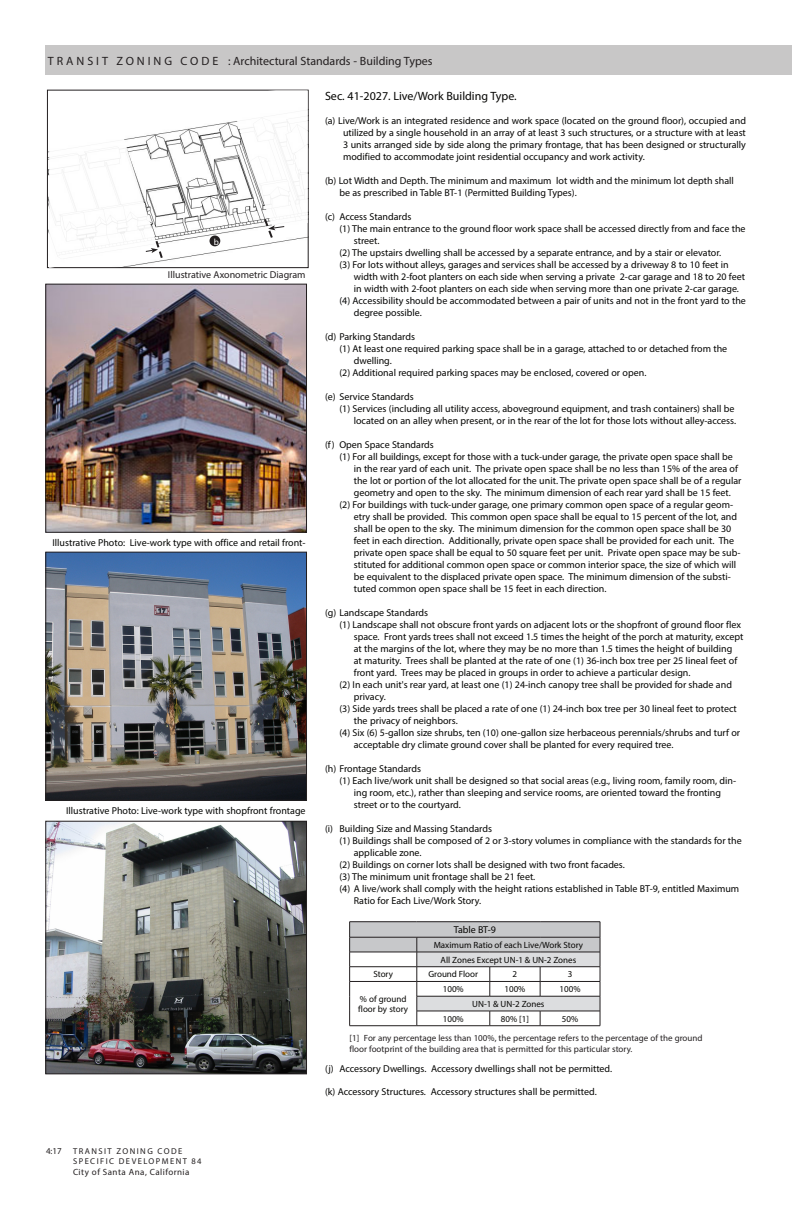
<style>
.page{position:relative;width:792px;height:1224px;background:#fff}
.page>*{position:absolute;margin:0;border:0;box-sizing:border-box;transform-origin:0 0}
.Image_Caption{font:12px "Myriad Pro";color:#231f20}
.body_header{font:12px "Myriad Pro";color:#050503}
.Image_Caption-2{font:12px "Myriad Pro";letter-spacing:.245em;color:#231f20}
.body_header-2{font:10px/12px "Myriad Pro";color:#050503}
.t1{font:10px/12px "Myriad Pro";color:#070605}
.t2{font:10px "Myriad Pro";color:#040503}
.t3{font:10px/12px "Myriad Pro";color:#040505}
.Image_Caption-3{font:10px "Myriad Pro";color:#050503}
.t4{font:10px "Myriad Pro";color:#231f20}
.t5{font:10px "Myriad Pro";color:#070604}
.Image_Caption-4{font:9px/10.8px "Myriad Pro";color:#231f20}
.t6{font:9px/10.8px "Myriad Pro";color:#070604}
.Image_Caption-5{font:9px "Myriad Pro";letter-spacing:.05em;color:#231f20}
.t7{font:9px "Myriad Pro";color:#040503}
.t8{font:9px "Myriad Pro";color:#fff}
.t9{font:8.5px/10.2px "Myriad Pro";letter-spacing:.17em;color:#231f20}
</style>
<div class="page">
<div style="left:45px;top:45px;width:747px;height:30px;background:#c8c7c7"></div>
<img style="left:48px;top:554px;width:257px;height:244px">
<div style="left:46px;top:552px;width:261px;height:248px;border:1px solid #231f20"></div>
<img style="left:48px;top:823px;width:257px;height:249px">
<div style="left:46px;top:821px;width:261px;height:253px;border:1px solid #231f20"></div>
<img style="left:164px;top:122px;width:128px;height:139px">
<div style="left:47px;top:90px;width:261px;height:178px;border:1px solid #231f20"></div>
<div style="left:210px;top:236px;width:10px;height:10px;background:#231f20;border-radius:50%"></div>
<svg style="left:229px;top:90px;width:79px;height:150px"></svg>
<svg style="left:49px;top:91px;width:115px;height:177px"></svg>
<img style="left:48px;top:286px;width:257px;height:244px">
<div style="left:46px;top:284px;width:261px;height:248px;border:1px solid #231f20"></div>
<hr style="left:350px;top:1026px;width:67px;height:1px;background:#231f20">
<hr style="left:417px;top:1026px;width:73px;height:1px;background:#231f20">
<hr style="left:490px;top:1026px;width:50px;height:1px;background:#231f20">
<hr style="left:540px;top:1026px;width:60px;height:1px;background:#231f20">
<svg style="left:349px;top:922px;width:252px;height:104px"></svg>
<hr style="left:417px;top:1011px;width:73px;height:1px;background:#231f20">
<hr style="left:490px;top:1011px;width:50px;height:1px;background:#231f20">
<hr style="left:540px;top:1011px;width:60px;height:1px;background:#231f20">
<p class="Image_Caption-2" style="left:48px;top:54px;width:172px">TRANSIT ZONING CODE</p>
<p class="Image_Caption" style="left:228px;top:54px;width:206px">: Architectural Standards - Building Types</p>
<p class="t8" style="left:214px;top:236px;width:7px">b</p>
<p class="t4" style="left:168px;top:269px;width:139px">Illustrative Axonometric Diagram</p>
<p class="t2" style="left:52px;top:536px;width:255px">Illustrative Photo: Live-work type with office and retail front-</p>
<p class="t2" style="left:66px;top:804px;width:241px">Illustrative Photo: Live-work type with shopfront frontage</p>
<p class="body_header" style="left:325px;top:89px;width:193px">Sec. 41-2027. Live/Work Building Type.</p>
<p class="body_header-2" style="left:343px;top:114px;width:404px;text-align:justify;text-indent:-18px">(a) Live/Work is an integrated residence and work space (located on the ground floor), occupied and utilized by a single household in an array of at least 3 such structures, or a structure with at least 3 units arranged side by side along the primary frontage, that has been designed or structurally modified to accommodate joint residential occupancy and work activity.</p>
<p class="t1" style="left:339px;top:174px;width:396px;text-indent:-14px">(b) Lot Width and Depth. The minimum and maximum lot width and the minimum lot depth shall be as prescribed in Table BT-1 (Permitted Building Types).</p>
<p class="body_header-2" style="left:325px;top:210px;width:88px">(c) Access Standards</p>
<p class="body_header-2" style="left:354px;top:222px;width:393px;text-indent:-14px">(1) The main entrance to the ground floor work space shall be accessed directly from and face the street.</p>
<p class="body_header-2" style="left:339px;top:246px;width:383px">(2) The upstairs dwelling shall be accessed by a separate entrance, and by a stair or elevator.</p>
<p class="body_header-2" style="left:354px;top:258px;width:393px;text-indent:-14px">(3) For lots without alleys, garages and services shall be accessed by a driveway 8 to 10 feet in width with 2-foot planters on each side when serving a private 2-car garage and 18 to 20 feet in width with 2-foot planters on each side when serving more than one private 2-car garage.</p>
<p class="t3" style="left:354px;top:294px;width:394px;text-indent:-14px">(4) Accessibility should be accommodated between a pair of units and not in the front yard to the degree possible.</p>
<p class="body_header-2" style="left:325px;top:330px;width:92px">(d) Parking Standards</p>
<p class="body_header-2" style="left:354px;top:342px;width:375px;text-indent:-14px">(1) At least one required parking space shall be in a garage, attached to or detached from the dwelling.</p>
<p class="body_header-2" style="left:339px;top:366px;width:309px">(2) Additional required parking spaces may be enclosed, covered or open.</p>
<p class="body_header-2" style="left:325px;top:390px;width:90px">(e) Service Standards</p>
<p class="body_header-2" style="left:339px;top:402px;width:398px;text-align:right">(1) Services (including all utility access, aboveground equipment, and trash containers) shall be located on an alley when present, or in the rear of the lot for those lots without alley-access.</p>
<p class="body_header-2" style="left:325px;top:438px;width:110px">(f) Open Space Standards</p>
<p class="body_header-2" style="left:354px;top:450px;width:389px;text-indent:-14px">(1) For all buildings, except for those with a tuck-under garage, the private open space shall be in the rear yard of each unit. The private open space shall be no less than 15% of the area of the lot or portion of the lot allocated for the unit. The private open space shall be of a regular geometry and open to the sky. The minimum dimension of each rear yard shall be 15 feet.</p>
<p class="body_header-2" style="left:354px;top:498px;width:388px;text-indent:-14px">(2) For buildings with tuck-under garage, one primary common open space of a regular geom&shy;etry shall be provided. This common open space shall be equal to 15 percent of the lot, and shall be open to the sky. The minimum dimension for the common open space shall be 30 feet in each direction. Additionally, private open space shall be provided for each unit. The private open space shall be equal to 50 square feet per unit. Private open space may be sub&shy;stituted for additional common open space or common interior space, the size of which will be equivalent to the displaced private open space. The minimum dimension of the substi&shy;tuted common open space shall be 15 feet in each direction.</p>
<p class="body_header-2" style="left:325px;top:606px;width:105px">(g) Landscape Standards</p>
<p class="body_header-2" style="left:354px;top:618px;width:391px;text-indent:-14px">(1) Landscape shall not obscure front yards on adjacent lots or the shopfront of ground floor flex space. Front yards trees shall not exceed 1.5 times the height of the porch at maturity, except at the margins of the lot, where they may be no more than 1.5 times the height of building<br>at maturity. Trees shall be planted at the rate of one (1) 36-inch box tree per 25 lineal feet of front yard. Trees may be placed in groups in order to achieve a particular design.</p>
<p class="body_header-2" style="left:354px;top:678px;width:380px;text-indent:-14px">(2) In each unit's rear yard, at least one (1) 24-inch canopy tree shall be provided for shade and privacy.</p>
<p class="body_header-2" style="left:354px;top:702px;width:385px;text-indent:-14px">(3) Side yards trees shall be placed a rate of one (1) 24-inch box tree per 30 lineal feet to protect the privacy of neighbors.</p>
<p class="body_header-2" style="left:354px;top:726px;width:388px;text-indent:-14px">(4) Six (6) 5-gallon size shrubs, ten (10) one-gallon size herbaceous perennials/shrubs and turf or acceptable dry climate ground cover shall be planted for every required tree.</p>
<p class="body_header-2" style="left:325px;top:762px;width:98px">(h) Frontage Standards</p>
<p class="body_header-2" style="left:354px;top:774px;width:384px;text-indent:-14px">(1) Each live/work unit shall be designed so that social areas (e.g., living room, family room, din&shy;ing room, etc.), rather than sleeping and service rooms, are oriented toward the fronting street or to the courtyard.</p>
<p class="body_header-2" style="left:325px;top:822px;width:169px">(i) Building Size and Massing Standards</p>
<p class="body_header-2" style="left:354px;top:834px;width:390px;text-indent:-14px">(1) Buildings shall be composed of 2 or 3-story volumes in compliance with the standards for the applicable zone.</p>
<p class="body_header-2" style="left:339px;top:858px;width:287px">(2) Buildings on corner lots shall be designed with two front facades.</p>
<p class="body_header-2" style="left:339px;top:870px;width:197px">(3) The minimum unit frontage shall be 21 feet.</p>
<p class="body_header-2" style="left:354px;top:882px;width:387px;text-indent:-14px">(4) A live/work shall comply with the height rations established in Table BT-9, entitled Maximum<br>Ratio for Each Live/Work Story.</p>
<p class="t5" style="left:454px;top:924px;width:44px">Table BT-9</p>
<p class="t6" style="left:434px;top:939px;width:151px">Maximum Ratio of each Live/Work Story</p>
<p class="t6" style="left:441px;top:954px;width:137px">All Zones Except UN-1 &amp; UN-2 Zones</p>
<p class="t6" style="left:373px;top:969px;width:21px">Story</p>
<p class="t7" style="left:428px;top:969px;width:51px">Ground Floor</p>
<p class="t6" style="left:513px;top:969px;width:6px">2</p>
<p class="t6" style="left:568px;top:969px;width:6px">3</p>
<p class="t6" style="left:358px;top:993px;width:51px">% of ground floor by story</p>
<p class="t6" style="left:443px;top:984px;width:22px">100%</p>
<p class="t6" style="left:504px;top:984px;width:22px">100%</p>
<p class="t6" style="left:560px;top:984px;width:22px">100%</p>
<p class="t6" style="left:472px;top:998px;width:74px">UN-1 &amp; UN-2 Zones</p>
<p class="t6" style="left:443px;top:1013px;width:22px">100%</p>
<p class="t6" style="left:501px;top:1013px;width:29px">80% [1]</p>
<p class="t6" style="left:562px;top:1013px;width:18px">50%</p>
<p class="Image_Caption-4" style="left:350px;top:1032px;width:355px">[1] For any percentage less than 100%, the percentage refers to the percentage of the ground floor footprint of the building area that is permitted for this particular story.</p>
<p class="Image_Caption-3" style="left:325px;top:1062px;width:289px">(j) Accessory Dwellings. Accessory dwellings shall not be permitted.</p>
<p class="body_header-2" style="left:325px;top:1085px;width:273px">(k) Accessory Structures. Accessory structures shall be permitted.</p>
<p class="Image_Caption-4" style="left:46px;top:1145px;width:17px">4:17</p>
<p class="t9" style="left:73px;top:1146px;width:130px">TRANSIT ZONING CODE<br>SPECIFIC DEVELOPMENT 84</p>
<p class="Image_Caption-5" style="left:73px;top:1166px;width:118px">City of Santa Ana, California</p>
</div>
